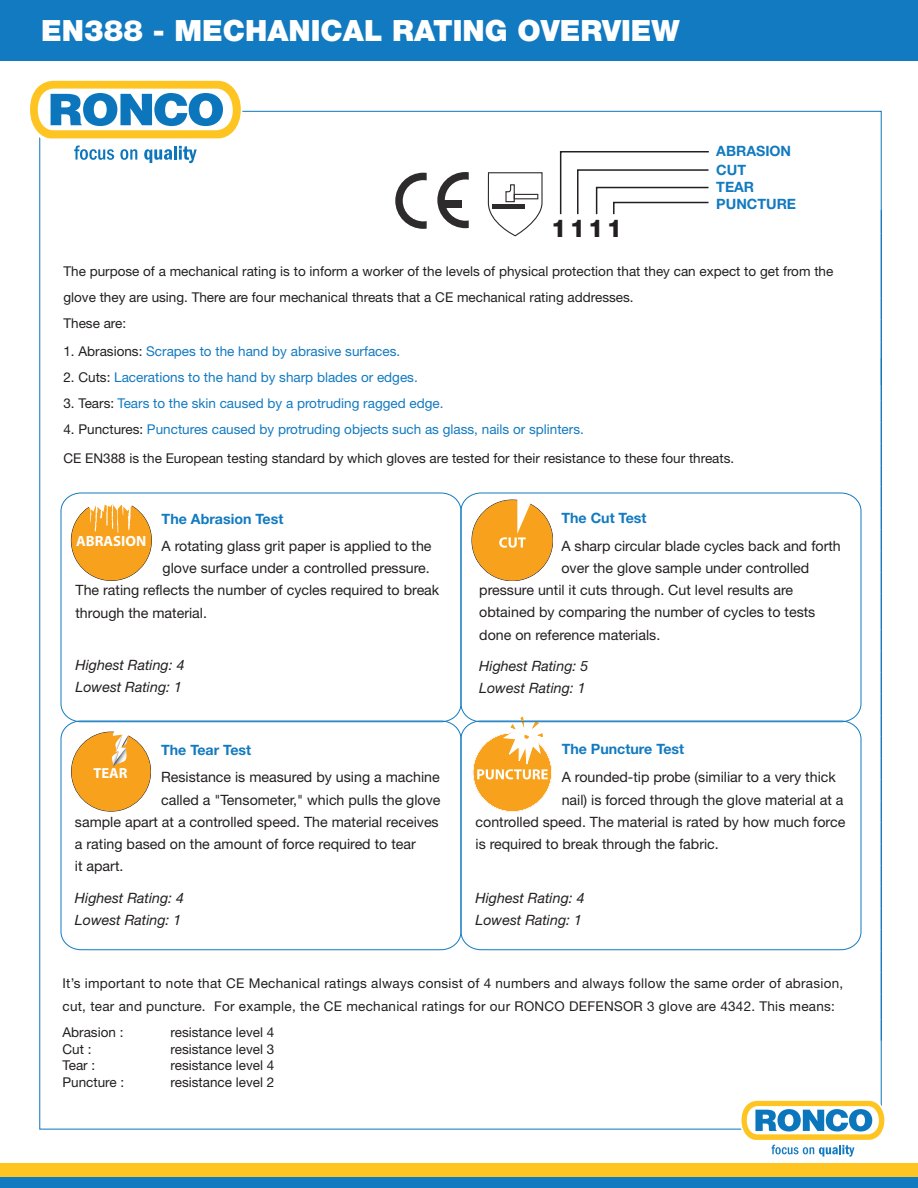
<style>
.page{position:relative;width:918px;height:1188px;background:#fff}
.page>*{position:absolute;margin:0;border:0;box-sizing:border-box;transform-origin:0 0}
.t1{font:900 29.4px "Helvetica Neue";color:#fff}
.t2{font:800 24.6px "Helvetica Neue";color:#231f20}
.t3{font:700 14.85px "Myriad Pro";color:#fff}
.t4{font:700 14.7px "Myriad Pro";color:#fff}
.t5{font:14.25px "Helvetica Neue";color:#231f20}
.t6{font:italic 14.25px/22.2px "Helvetica Neue";color:#231f20}
.t7{font:700 14.25px/19.2px "Helvetica Neue";color:#127ac0}
.t8{font:13.5px/25.8px "Helvetica Neue";color:#231f20}
.t9{font:13.5px/22.8px "Helvetica Neue";letter-spacing:.02em;color:#231f20}
.t10{font:13.5px "Helvetica Neue";color:#127ac0}
.s1{color:#231f20}
.s2{color:#127ac0}
</style>
<div class="page">
<svg style="left:86px;top:492px;width:50px;height:1px"></svg>
<svg style="left:61px;top:493px;width:400px;height:228px"></svg>
<svg style="left:74px;top:146px;width:40px;height:14px"></svg>
<svg style="left:120px;top:149px;width:17px;height:11px"></svg>
<svg style="left:144px;top:149px;width:28px;height:14px"></svg>
<hr style="left:174px;top:146px;width:3px;height:14px;background:#0c76bd">
<svg style="left:179px;top:146px;width:18px;height:17px"></svg>
<svg style="left:30px;top:80px;width:212px;height:60px"></svg>
<div style="left:0;top:0;width:918px;height:60px;background:#127ac0"></div>
<svg style="left:881px;top:298px;width:1px;height:296px"></svg>
<hr style="left:881px;top:594px;width:1px;height:35px;background:#0c76bd">
<svg style="left:881px;top:630px;width:1px;height:411px"></svg>
<svg style="left:881px;top:210px;width:1px;height:23px"></svg>
<hr style="left:881px;top:234px;width:1px;height:64px;background:#0c76bd">
<svg style="left:395px;top:173px;width:32px;height:56px"></svg>
<svg style="left:437px;top:172px;width:32px;height:56px"></svg>
<div style="left:440px;top:200px;width:22px;height:8px;background:#2e2b2c"></div>
<svg style="left:487px;top:172px;width:56px;height:65px"></svg>
<svg style="left:461px;top:722px;width:400px;height:228px"></svg>
<div style="left:0;top:1176px;width:918px;height:12px;background:#127ac0"></div>
<div style="left:0;top:1163px;width:918px;height:14px;background:#fec422"></div>
<svg style="left:559px;top:151px;width:150px;height:64px"></svg>
<svg style="left:740px;top:1100px;width:145px;height:57px"></svg>
<svg style="left:499px;top:492px;width:37px;height:1px"></svg>
<svg style="left:473px;top:722px;width:79px;height:90px"></svg>
<svg style="left:461px;top:493px;width:400px;height:229px"></svg>
<svg style="left:61px;top:721px;width:400px;height:229px"></svg>
<h1 class="t1" style="left:41px;top:13px;width:640px">EN388 - MECHANICAL RATING OVERVIEW</h1>
<p class="t7" style="left:716px;top:141px;width:76px">ABRASION<br>CUT</p>
<p class="t7" style="left:716px;top:178px;width:81px;line-height:16.6px">TEAR<br>PUNCTURE</p>
<h2 class="t2" style="left:551px;top:213px;width:73px">1111</h2>
<p class="t8" style="left:63px;top:258px;width:771px">The purpose of a mechanical rating is to inform a worker of the levels of physical protection that they can expect to get from the glove they are using. There are four mechanical threats that a CE mechanical rating addresses.<br>These are:</p>
<p class="t10" style="left:63px;top:344px;width:338px"><span class="s1">1. Abrasions:</span> Scrapes to the hand by abrasive surfaces.</p>
<p class="t10" style="left:63px;top:369px;width:356px"><span class="s1">2. Cuts:</span> Lacerations to the hand by sharp blades or edges.</p>
<p class="t10" style="left:63px;top:395px;width:382px"><span class="s1">3. Tears:</span> Tears to the skin caused by a protruding ragged edge.</p>
<p class="t8" style="left:63px;top:414px;width:672px;line-height:28.8px">4. Punctures: <span class="s2">Punctures caused by protruding objects such as glass, nails or splinters.<br></span>CE EN388 is the European testing standard by which gloves are tested for their resistance to these four threats.</p>
<p class="t7" style="left:162px;top:509px;width:123px">The Abrasion Test</p>
<p class="t5" style="left:162px;top:537px;width:271px">A rotating glass grit paper is applied to the</p>
<p class="t5" style="left:163px;top:560px;width:269px">glove surface under a controlled pressure.</p>
<p class="t5" style="left:76px;top:582px;width:365px">The rating reflects the number of cycles required to break</p>
<p class="t5" style="left:76px;top:604px;width:133px">through the material.</p>
<p class="t6" style="left:76px;top:654px;width:111px">Highest Rating: 4<br>Lowest Rating: 1</p>
<p class="t3" style="left:76px;top:533px;width:72px">ABRASION</p>
<p class="t7" style="left:161px;top:740px;width:92px">The Tear Test</p>
<p class="t5" style="left:161px;top:769px;width:280px">Resistance is measured by using a machine</p>
<p class="t5" style="left:161px;top:791px;width:281px">called a "Tensometer," which pulls the glove</p>
<p class="t5" style="left:75px;top:813px;width:365px">sample apart at a controlled speed. The material receives</p>
<p class="t5" style="left:75px;top:836px;width:342px">a rating based on the amount of force required to tear</p>
<p class="t5" style="left:75px;top:858px;width:50px">it apart.</p>
<p class="t6" style="left:75px;top:886px;width:111px">Highest Rating: 4<br>Lowest Rating: 1</p>
<p class="t4" style="left:93px;top:765px;width:36px">TEAR</p>
<p class="t7" style="left:561px;top:508px;width:87px">The Cut Test</p>
<p class="t5" style="left:561px;top:537px;width:281px">A sharp circular blade cycles back and forth</p>
<p class="t5" style="left:561px;top:559px;width:249px">over the glove sample under controlled</p>
<p class="t5" style="left:479px;top:581px;width:316px">pressure until it cuts through. Cut level results are</p>
<p class="t5" style="left:479px;top:604px;width:338px">obtained by comparing the number of cycles to tests</p>
<p class="t5" style="left:479px;top:626px;width:183px">done on reference materials.</p>
<p class="t6" style="left:479px;top:654px;width:111px">Highest Rating: 5<br>Lowest Rating: 1</p>
<p class="t7" style="left:562px;top:739px;width:124px">The Puncture Test</p>
<p class="t5" style="left:562px;top:769px;width:276px">A rounded-tip probe (similiar to a very thick</p>
<p class="t5" style="left:562px;top:791px;width:283px">nail) is forced through the glove material at a</p>
<p class="t5" style="left:476px;top:813px;width:371px">controlled speed. The material is rated by how much force</p>
<p class="t5" style="left:476px;top:835px;width:245px">is required to break through the fabric.</p>
<p class="t6" style="left:476px;top:886px;width:111px">Highest Rating: 4<br>Lowest Rating: 1</p>
<p class="t9" style="left:63px;top:972px;width:782px">It’s important to note that CE Mechanical ratings always consist of 4 numbers and always follow the same order of abrasion, cut, tear and puncture. For example, the CE mechanical ratings for our RONCO DEFENSOR 3 glove are 4342. This means:</p>
<p class="t8" style="left:63px;top:1019px;width:63px">Abrasion :</p>
<p class="t8" style="left:171px;top:1019px;width:105px">resistance level 4</p>
<p class="t8" style="left:63px;top:1036px;width:31px">Cut :</p>
<p class="t8" style="left:171px;top:1036px;width:105px">resistance level 3</p>
<p class="t8" style="left:63px;top:1052px;width:34px">Tear :</p>
<p class="t8" style="left:171px;top:1052px;width:105px">resistance level 4</p>
<p class="t8" style="left:63px;top:1069px;width:63px">Puncture :</p>
<p class="t8" style="left:171px;top:1069px;width:105px">resistance level 2</p>
</div>
